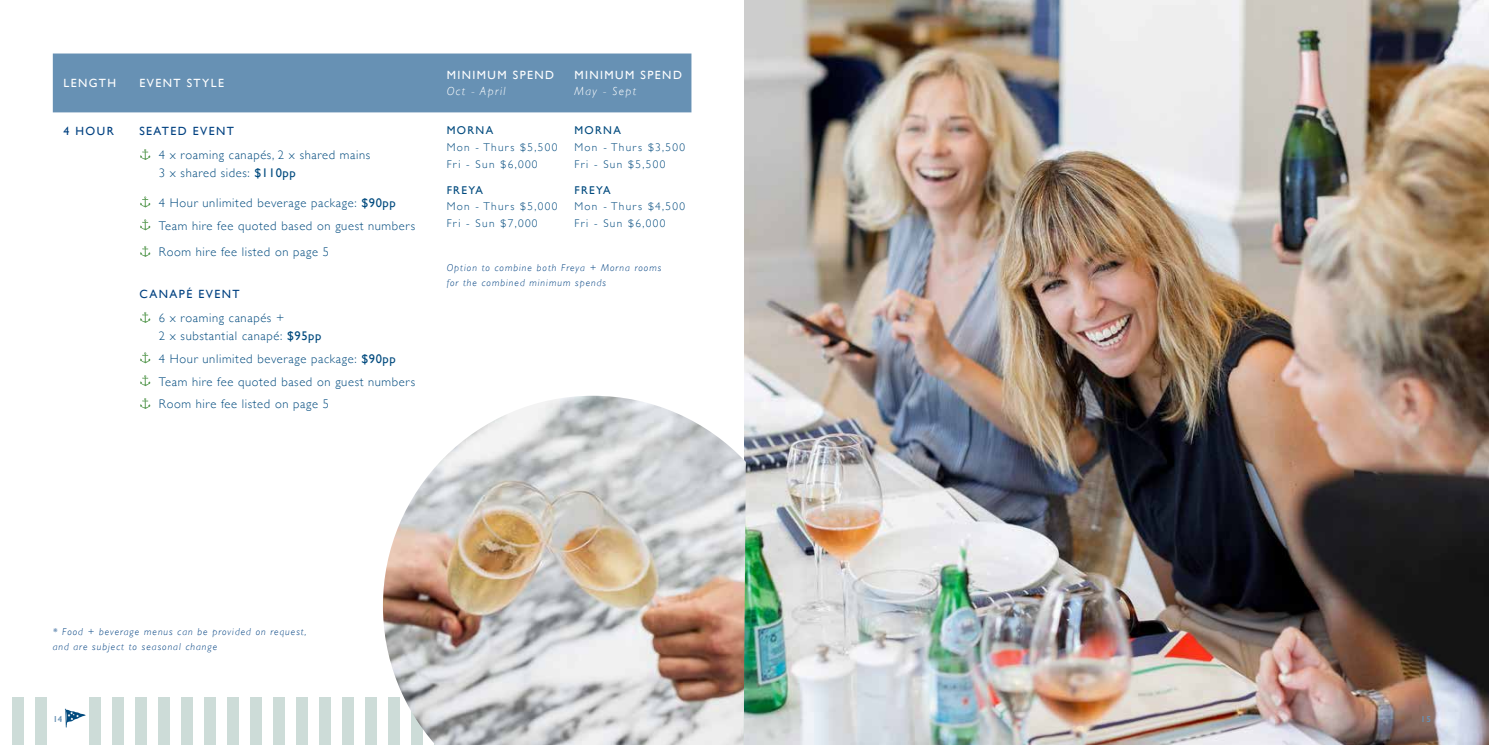
<style>
.page{position:relative;width:1489px;height:745px;background:#fff}
.page>*{position:absolute;margin:0;border:0;box-sizing:border-box;transform-origin:0 0}
.t1{font:300 12.5px/22.9px "Gill Sans";letter-spacing:.05em;color:#004a7e}
.t2{font:11.88px "Gill Sans";letter-spacing:.12em;color:#fff}
.t3{font:11.88px "Gill Sans";letter-spacing:.12em;color:#004181}
.t4{font:italic 300 11.88px "Gill Sans";letter-spacing:.12em;color:#fff}
.t5{font:300 11.25px/16.8px "Gill Sans";letter-spacing:.12em;color:#004a7e}
.t6{font:11.25px "Gill Sans";letter-spacing:.12em;color:#004a7e}
.t7{font:italic 300 10px/15px "Gill Sans";letter-spacing:.1em;color:#004181}
.t8{font:600 8.75px "Gill Sans";color:#6791b4}
.s1{font-weight:400}
</style>
<div class="page">
<svg style="left:65px;top:708px;width:21px;height:19px"></svg>
<div style="left:53px;top:53px;width:638px;height:59px;background:#6791b4"></div>
<svg style="left:140px;top:149px;width:10px;height:11px"></svg>
<svg style="left:140px;top:196px;width:10px;height:11px"></svg>
<svg style="left:140px;top:219px;width:10px;height:11px"></svg>
<svg style="left:140px;top:246px;width:10px;height:11px"></svg>
<svg style="left:140px;top:312px;width:10px;height:11px"></svg>
<svg style="left:140px;top:352px;width:10px;height:11px"></svg>
<svg style="left:140px;top:375px;width:10px;height:11px"></svg>
<svg style="left:140px;top:398px;width:10px;height:11px"></svg>
<div style="left:365px;top:696px;width:12px;height:48px;background:#cddcd8"></div>
<div style="left:181px;top:696px;width:12px;height:48px;background:#cddcd8"></div>
<div style="left:89px;top:696px;width:12px;height:48px;background:#cddcd8"></div>
<div style="left:273px;top:696px;width:12px;height:48px;background:#cddcd8"></div>
<div style="left:35px;top:696px;width:11px;height:48px;background:#cddcd8"></div>
<div style="left:227px;top:696px;width:12px;height:48px;background:#cddcd8"></div>
<div style="left:135px;top:696px;width:12px;height:48px;background:#cddcd8"></div>
<div style="left:319px;top:696px;width:12px;height:48px;background:#cddcd8"></div>
<div style="left:12px;top:696px;width:11px;height:48px;background:#cddcd8"></div>
<div style="left:204px;top:696px;width:12px;height:48px;background:#cddcd8"></div>
<div style="left:112px;top:696px;width:12px;height:48px;background:#cddcd8"></div>
<div style="left:296px;top:696px;width:12px;height:48px;background:#cddcd8"></div>
<div style="left:250px;top:696px;width:12px;height:48px;background:#cddcd8"></div>
<div style="left:158px;top:696px;width:12px;height:48px;background:#cddcd8"></div>
<div style="left:342px;top:696px;width:12px;height:48px;background:#cddcd8"></div>
<img style="left:744px;top:0;width:744px;height:744px">
<img style="left:383px;top:395px;width:362px;height:349px">
<p class="t2" style="left:63px;top:76px;width:54px">LENGTH</p>
<p class="t2" style="left:139px;top:76px;width:86px">EVENT STYLE</p>
<p class="t3" style="left:63px;top:124px;width:52px">4 HOUR</p>
<p class="t3" style="left:139px;top:124px;width:96px">SEATED EVENT</p>
<p class="t1" style="left:159px;top:146px;width:213px;line-height:17.5px">4 x roaming canapés, 2 x shared mains<br>3 x shared sides: <span class="s1">$110pp</span></p>
<p class="t1" style="left:159px;top:191px;width:258px">4 Hour unlimited beverage package: <span class="s1">$90pp<br></span>Team hire fee quoted based on guest numbers</p>
<p class="t1" style="left:159px;top:240px;width:172px">Room hire fee listed on page 5</p>
<p class="t3" style="left:139px;top:286px;width:102px">CANAPÉ EVENT</p>
<p class="t1" style="left:159px;top:309px;width:164px;line-height:17.5px">6 x roaming canapés +<br>2 x substantial canapé: <span class="s1">$95pp</span></p>
<p class="t1" style="left:159px;top:346px;width:258px">4 Hour unlimited beverage package: <span class="s1">$90pp<br></span>Team hire fee quoted based on guest numbers<br>Room hire fee listed on page 5</p>
<p class="t2" style="left:446px;top:68px;width:109px">MINIMUM SPEND</p>
<p class="t4" style="left:446px;top:84px;width:60px">Oct - April</p>
<p class="t2" style="left:574px;top:68px;width:109px">MINIMUM SPEND</p>
<p class="t4" style="left:574px;top:84px;width:63px">May - Sept</p>
<p class="t6" style="left:446px;top:124px;width:48px">MORNA</p>
<p class="t5" style="left:446px;top:138px;width:112px">Mon - Thurs $5,500<br>Fri - Sun $6,000</p>
<p class="t6" style="left:446px;top:183px;width:38px">FREYA</p>
<p class="t5" style="left:446px;top:198px;width:112px">Mon - Thurs $5,000<br>Fri - Sun $7,000</p>
<p class="t6" style="left:574px;top:124px;width:48px">MORNA</p>
<p class="t5" style="left:574px;top:138px;width:112px">Mon - Thurs $3,500<br>Fri - Sun $5,500</p>
<p class="t6" style="left:574px;top:183px;width:38px">FREYA</p>
<p class="t5" style="left:574px;top:198px;width:112px">Mon - Thurs $4,500<br>Fri - Sun $6,000</p>
<p class="t7" style="left:446px;top:259px;width:216px">Option to combine both Freya + Morna rooms for the combined minimum spends</p>
<p class="t7" style="left:53px;top:624px;width:255px">* Food + beverage menus can be provided on request, and are subject to seasonal change</p>
<p class="t8" style="left:53px;top:712px;width:11px">14</p>
<p class="t8" style="left:1420px;top:712px;width:12px">15</p>
</div>
